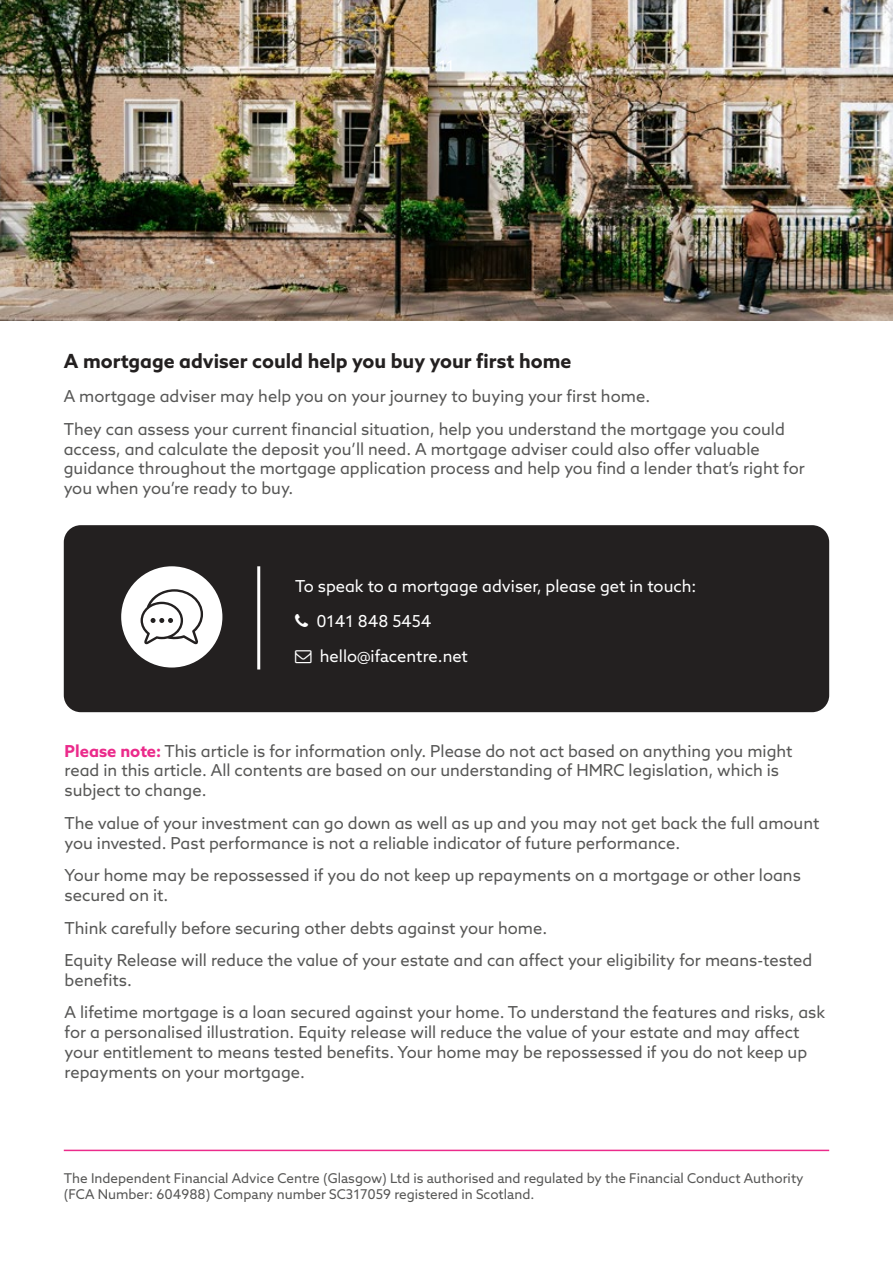
<style>
.page{position:relative;width:893px;height:1263px;background:#fff}
.page>*{position:absolute;margin:0;border:0;box-sizing:border-box;transform-origin:0 0}
.t1{font:700 19.5px "Azo Sans";color:#232020}
.t2{font:16.5px/19.8px "Azo Sans";color:#575756}
.t3{font:16.5px "Azo Sans";color:#fff}
.t4{font:15px "Azo Sans";color:#fff}
.t5{font:13.5px/16.2px "Azo Sans";color:#575756}
.s1{font-weight:700;color:#eb2b8b}
</style>
<div class="page">
<img style="left:0;top:0;width:893px;height:321px">
<div style="left:64px;top:525px;width:765px;height:187px;background:#232020;border-radius:17px"></div>
<hr style="left:257px;top:566px;width:3px;height:103px;background:#fff">
<div style="left:121px;top:566px;width:101px;height:101px;background:#fff;border-radius:50%"></div>
<svg style="left:141px;top:589px;width:62px;height:55px"></svg>
<hr style="left:64px;top:1150px;width:765px;height:1px;background:#eb2b8b">
<p class="t4" style="left:439px;top:56px;width:17px">11</p>
<p class="t1" style="left:64px;top:349px;width:509px">A mortgage adviser could help you buy your first home</p>
<p class="t2" style="left:64px;top:380px;width:723px;line-height:32.5px">A mortgage adviser may help you on your journey to buying your first home.<br>They can assess your current financial situation, help you understand the mortgage you could</p>
<p class="t2" style="left:64px;top:439px;width:743px">access, and calculate the deposit you’ll need. A mortgage adviser could also offer valuable guidance throughout the mortgage application process and help you find a lender that’s right for you when you’re ready to buy.</p>
<p class="t3" style="left:295px;top:575px;width:403px">To speak to a mortgage adviser, please get in touch:</p>
<p class="t3" style="left:316px;top:610px;width:117px">0141 848 5454</p>
<p class="t3" style="left:320px;top:646px;width:150px">hello@ifacentre.net</p>
<p class="t2" style="left:65px;top:741px;width:730px"><span class="s1">Please note:</span> This article is for information only. Please do not act based on anything you might read in this article. All contents are based on our understanding of HMRC legislation, which is subject to change.</p>
<p class="t2" style="left:65px;top:813px;width:756px">The value of your investment can go down as well as up and you may not get back the full amount you invested. Past performance is not a reliable indicator of future performance.</p>
<p class="t2" style="left:65px;top:865px;width:738px">Your home may be repossessed if you do not keep up repayments on a mortgage or other loans secured on it.</p>
<p class="t2" style="left:65px;top:911px;width:749px;line-height:32.5px">Think carefully before securing other debts against your home.<br>Equity Release will reduce the value of your estate and can affect your eligibility for means-tested</p>
<p class="t2" style="left:65px;top:963px;width:762px;line-height:32.5px">benefits.<br>A lifetime mortgage is a loan secured against your home. To understand the features and risks, ask</p>
<p class="t2" style="left:65px;top:1022px;width:744px">for a personalised illustration. Equity release will reduce the value of your estate and may affect your entitlement to means tested benefits. Your home may be repossessed if you do not keep up repayments on your mortgage.</p>
<p class="t5" style="left:64px;top:1169px;width:741px">The Independent Financial Advice Centre (Glasgow) Ltd is authorised and regulated by the Financial Conduct Authority (FCA Number: 604988) Company number SC317059 registered in Scotland.</p>
</div>
